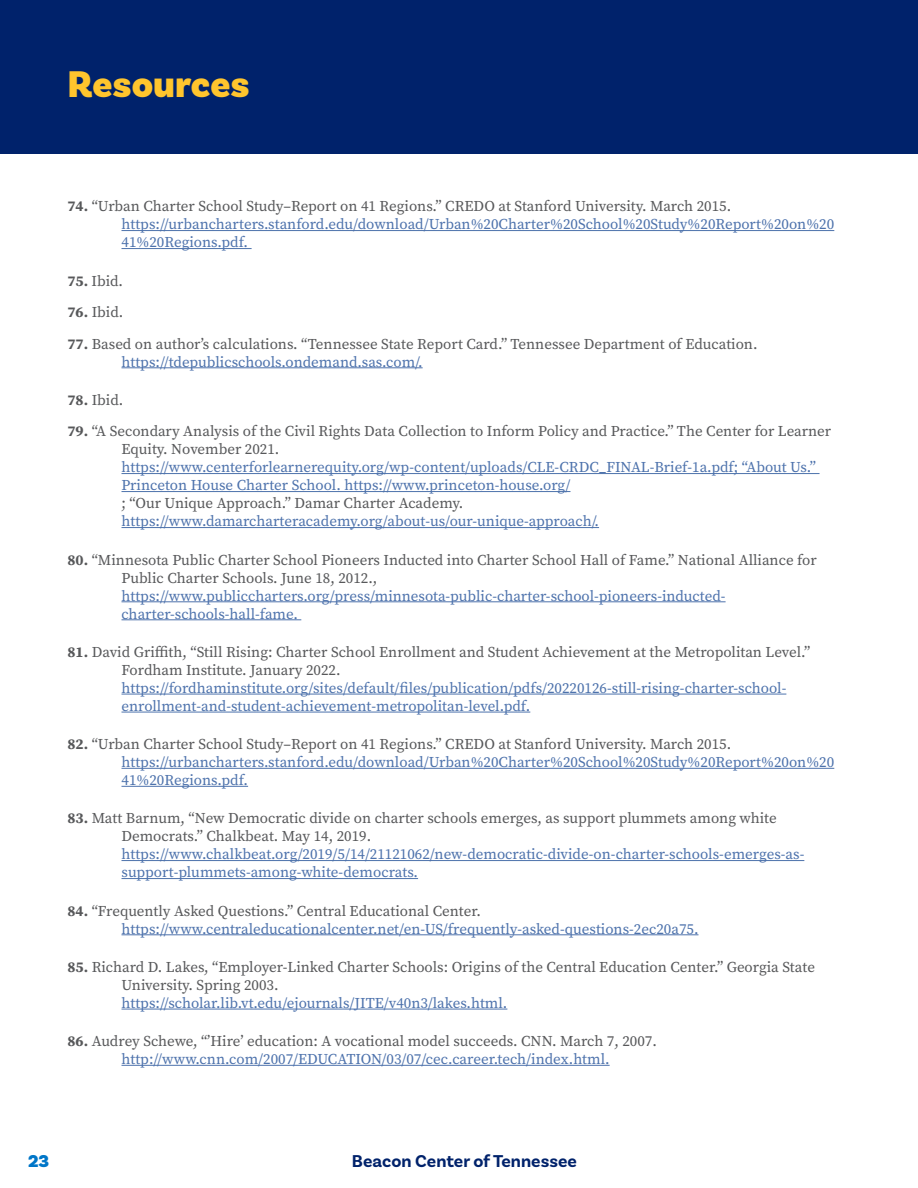
<style>
.page{position:relative;width:918px;height:1188px;background:#fff}
.page>*{position:absolute;margin:0;border:0;box-sizing:border-box;transform-origin:0 0}
.t1{font:900 39px "Basic Sans";color:#ffc52d}
.BODY{font:700 18px "Basic Sans";color:#00226b}
.BODY-2{font:900 18px "Basic Sans";color:#0076c8}
.citation{font:15px/18px "Source Serif Pro";color:#57585a}
.link{font:15px/18px "Source Serif Pro";color:#4d72ac}
.LINK_MULTI{font:15px/18px "Source Serif Pro";color:#4d72ac}
.CIT_MULTI{font:15px "Source Serif Pro";color:#57585a}
.s1{font-weight:700}
</style>
<div class="page">
<hr style="left:122px;top:230px;width:712px;height:1px;background:#4d72ac">
<hr style="left:122px;top:248px;width:130px;height:1px;background:#4d72ac">
<hr style="left:122px;top:367px;width:301px;height:1px;background:#4d72ac">
<hr style="left:122px;top:473px;width:698px;height:1px;background:#4d72ac">
<hr style="left:122px;top:491px;width:448px;height:1px;background:#4d72ac">
<hr style="left:122px;top:527px;width:477px;height:1px;background:#4d72ac">
<hr style="left:122px;top:601px;width:604px;height:1px;background:#4d72ac">
<hr style="left:122px;top:619px;width:179px;height:1px;background:#4d72ac">
<hr style="left:122px;top:694px;width:664px;height:1px;background:#4d72ac">
<hr style="left:122px;top:712px;width:408px;height:1px;background:#4d72ac">
<hr style="left:122px;top:768px;width:712px;height:1px;background:#4d72ac">
<hr style="left:122px;top:786px;width:126px;height:1px;background:#4d72ac">
<hr style="left:122px;top:860px;width:682px;height:1px;background:#4d72ac">
<hr style="left:122px;top:878px;width:296px;height:1px;background:#4d72ac">
<hr style="left:122px;top:934px;width:577px;height:1px;background:#4d72ac">
<hr style="left:122px;top:1009px;width:385px;height:1px;background:#4d72ac">
<hr style="left:122px;top:1065px;width:488px;height:1px;background:#4d72ac">
<div style="left:0;top:0;width:918px;height:153px;background:#00226b"></div>
<p class="t1" style="left:68px;top:60px;width:184px">Resources</p>
<p class="citation" style="left:68px;top:197px;width:665px"><span class="s1">74.</span> “Urban Charter School Study–Report on 41 Regions.” CREDO at Stanford University. March 2015.</p>
<p class="link" style="left:122px;top:215px;width:714px">https://urbancharters.stanford.edu/download/Urban%20Charter%20School%20Study%20Report%20on%20<br>41%20Regions.pdf.</p>
<p class="citation" style="left:68px;top:272px;width:57px"><span class="s1">75.</span> Ibid.</p>
<p class="citation" style="left:68px;top:303px;width:57px"><span class="s1">76.</span> Ibid.</p>
<p class="citation" style="left:68px;top:335px;width:692px"><span class="s1">77.</span> Based on author’s calculations. “Tennessee State Report Card.” Tennessee Department of Education.</p>
<p class="link" style="left:122px;top:353px;width:303px">https://tdepublicschools.ondemand.sas.com/.</p>
<p class="citation" style="left:68px;top:391px;width:57px"><span class="s1">78.</span> Ibid.</p>
<p class="citation" style="left:122px;top:422px;width:711px;text-indent:-54px"><span class="s1">79.</span> “A Secondary Analysis of the Civil Rights Data Collection to Inform Policy and Practice.” The Center for Learner<br>Equity. November 2021.</p>
<p class="LINK_MULTI" style="left:122px;top:458px;width:696px">https://www.centerforlearnerequity.org/wp-content/uploads/CLE-CRDC_FINAL-Brief-1a.pdf; “About Us.”<br>Princeton House Charter School. https://www.princeton-house.org/</p>
<p class="CIT_MULTI" style="left:122px;top:493px;width:343px">; “Our Unique Approach.” Damar Charter Academy.</p>
<p class="link" style="left:122px;top:512px;width:479px">https://www.damarcharteracademy.org/about-us/our-unique-approach/.</p>
<p class="citation" style="left:122px;top:551px;width:697px;text-indent:-54px"><span class="s1">80.</span> “Minnesota Public Charter School Pioneers Inducted into Charter School Hall of Fame.” National Alliance for<br>Public Charter Schools. June 18, 2012.,</p>
<p class="link" style="left:122px;top:587px;width:606px">https://www.publiccharters.org/press/minnesota-public-charter-school-pioneers-inducted&shy;charter-schools-hall-fame.</p>
<p class="citation" style="left:122px;top:643px;width:690px;text-indent:-54px"><span class="s1">81.</span> David Griffith, “Still Rising: Charter School Enrollment and Student Achievement at the Metropolitan Level.”<br>Fordham Institute. January 2022.</p>
<p class="link" style="left:122px;top:679px;width:666px">https://fordhaminstitute.org/sites/default/files/publication/pdfs/20220126-still-rising-charter-school&shy;enrollment-and-student-achievement-metropolitan-level.pdf.</p>
<p class="citation" style="left:68px;top:735px;width:665px"><span class="s1">82.</span> “Urban Charter School Study–Report on 41 Regions.” CREDO at Stanford University. March 2015.</p>
<p class="link" style="left:122px;top:753px;width:714px">https://urbancharters.stanford.edu/download/Urban%20Charter%20School%20Study%20Report%20on%20<br>41%20Regions.pdf.</p>
<p class="citation" style="left:122px;top:809px;width:657px;text-indent:-54px"><span class="s1">83.</span> Matt Barnum, “New Democratic divide on charter schools emerges, as support plummets among white<br>Democrats.” Chalkbeat. May 14, 2019.</p>
<p class="link" style="left:122px;top:845px;width:684px">https://www.chalkbeat.org/2019/5/14/21121062/new-democratic-divide-on-charter-schools-emerges-as&shy;support-plummets-among-white-democrats.</p>
<p class="citation" style="left:68px;top:902px;width:415px"><span class="s1">84.</span> “Frequently Asked Questions.” Central Educational Center.</p>
<p class="link" style="left:122px;top:920px;width:579px">https://www.centraleducationalcenter.net/en-US/frequently-asked-questions-2ec20a75.</p>
<p class="citation" style="left:122px;top:958px;width:695px;text-indent:-54px"><span class="s1">85.</span> Richard D. Lakes, “Employer-Linked Charter Schools: Origins of the Central Education Center.” Georgia State<br>University. Spring 2003.</p>
<p class="link" style="left:122px;top:994px;width:387px">https://scholar.lib.vt.edu/ejournals/JITE/v40n3/lakes.html.</p>
<p class="citation" style="left:68px;top:1032px;width:591px"><span class="s1">86.</span> Audrey Schewe, “’Hire’ education: A vocational model succeeds. CNN. March 7, 2007.</p>
<p class="link" style="left:122px;top:1050px;width:490px">http://www.cnn.com/2007/EDUCATION/03/07/cec.career.tech/index.html.</p>
<p class="BODY-2" style="left:28px;top:1150px;width:23px">23</p>
<p class="BODY" style="left:352px;top:1150px;width:227px">Beacon Center of Tennessee</p>
</div>
